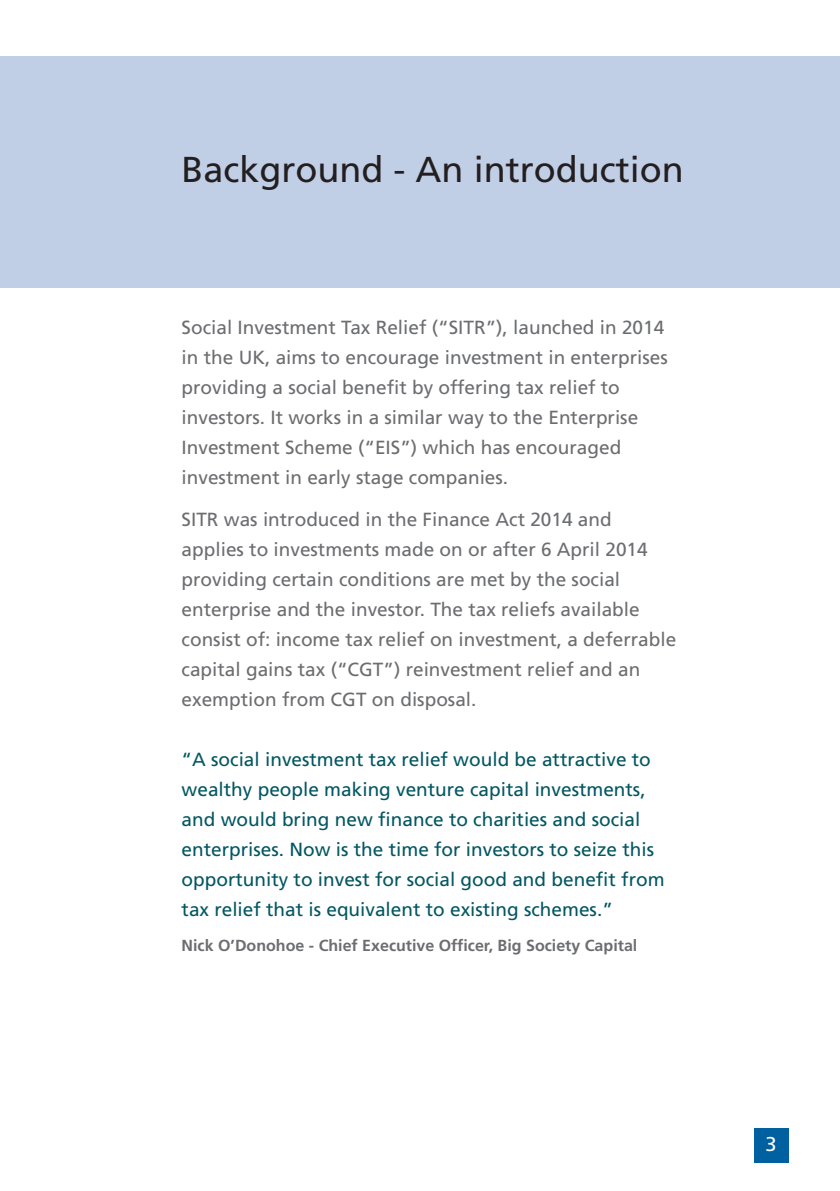
<style>
.page{position:relative;width:840px;height:1191px;background:#fff}
.page>*{position:absolute;margin:0;border:0;box-sizing:border-box;transform-origin:0 0}
.t1{font:36px "Frutiger";color:#231f20}
.t2{font:20px "Frutiger";color:#fff}
.t3{font:19px/30px "Frutiger";color:#6c6d70}
.t4{font:19px/30px "Frutiger";color:#035762}
.t5{font:700 16px "Frutiger";color:#6c6d70}
</style>
<div class="page">
<div style="left:0;top:57px;width:839px;height:231px;background:#c1cfe6"></div>
<div style="left:753px;top:1128px;width:35px;height:35px;background:#0060a0"></div>
<h1 class="t1" style="left:181px;top:155px;width:503px">Background - An introduction</h1>
<p class="t3" style="left:181px;top:314px;width:487px">Social Investment Tax Relief (“SITR”), launched in 2014 in the UK, aims to encourage investment in enterprises providing a social benefit by offering tax relief to investors. It works in a similar way to the Enterprise Investment Scheme (“EIS”) which has encouraged investment in early stage companies.</p>
<p class="t3" style="left:181px;top:505px;width:496px">SITR was introduced in the Finance Act 2014 and applies to investments made on or after 6 April 2014 providing certain conditions are met by the social enterprise and the investor. The tax reliefs available consist of: income tax relief on investment, a deferrable capital gains tax (“CGT”) reinvestment relief and an exemption from CGT on disposal.</p>
<p class="t4" style="left:181px;top:745px;width:484px">“A social investment tax relief would be attractive to wealthy people making venture capital investments, and would bring new finance to charities and social enterprises. Now is the time for investors to seize this opportunity to invest for social good and benefit from tax relief that is equivalent to existing schemes.”</p>
<p class="t5" style="left:181px;top:939px;width:457px">Nick O’Donohoe - Chief Executive Officer, Big Society Capital</p>
<p class="t2" style="left:765px;top:1135px;width:13px">3</p>
</div>
